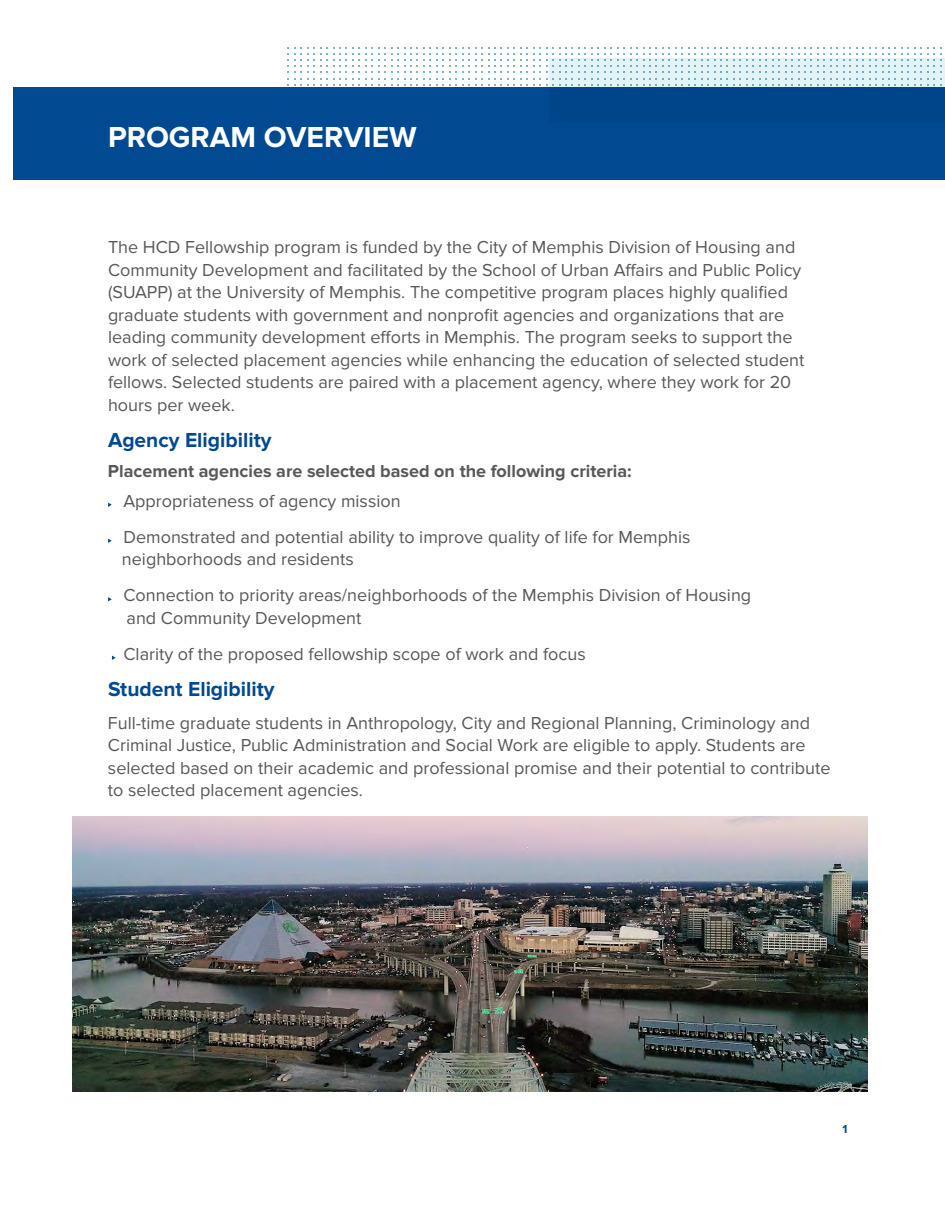
<style>
.page{position:relative;width:945px;height:1215px;background:#fff}
.page>*{position:absolute;margin:0;border:0;box-sizing:border-box;transform-origin:0 0}
.t1{font:700 30px "Proxima Nova";color:#fff}
.t2{font:700 21px "Proxima Nova";color:#014990}
.t3{font:18px/22.5px "Proxima Nova";color:#57585a}
.t4{font:700 18px "Proxima Nova";color:#57585a}
.t5{font:700 12px "Proxima Nova";color:#014990}
</style>
<div class="page">
<div style="left:14px;top:87px;width:931px;height:93px;background:#014990"></div>
<svg style="left:108px;top:503px;width:4px;height:4px"></svg>
<svg style="left:108px;top:539px;width:4px;height:4px"></svg>
<svg style="left:108px;top:597px;width:4px;height:4px"></svg>
<div style="left:549px;top:59px;width:396px;height:64px;background:#00458a"></div>
<svg style="left:288px;top:47px;width:657px;height:39px"></svg>
<img style="left:72px;top:817px;width:795px;height:274px">
<h1 class="t1" style="left:108px;top:119px;width:310px">PROGRAM OVERVIEW</h1>
<p class="t3" style="left:108px;top:236px;width:698px">The HCD Fellowship program is funded by the City of Memphis Division of Housing and Community Development and facilitated by the School of Urban Affairs and Public Policy (SUAPP) at the University of Memphis. The competitive program places highly qualified graduate students with government and nonprofit agencies and organizations that are leading community development efforts in Memphis. The program seeks to support the work of selected placement agencies while enhancing the education of selected student fellows. Selected students are paired with a placement agency, where they work for 20 hours per week.</p>
<p class="t2" style="left:108px;top:428px;width:165px">Agency Eligibility</p>
<p class="t4" style="left:108px;top:461px;width:525px">Placement agencies are selected based on the following criteria:</p>
<p class="t3" style="left:123px;top:483px;width:568px;line-height:36px">Appropriateness of agency mission<br>Demonstrated and potential ability to improve quality of life for Memphis</p>
<p class="t3" style="left:122px;top:542px;width:631px;line-height:36px">neighborhoods and residents<br>Connection to priority areas/neighborhoods of the Memphis Division of Housing</p>
<p class="t3" style="left:123px;top:600px;width:464px;line-height:36px">and Community Development<br>Clarity of the proposed fellowship scope of work and focus</p>
<p class="t2" style="left:108px;top:677px;width:168px">Student Eligibility</p>
<p class="t3" style="left:108px;top:712px;width:724px">Full-time graduate students in Anthropology, City and Regional Planning, Criminology and Criminal Justice, Public Administration and Social Work are eligible to apply. Students are selected based on their academic and professional promise and their potential to contribute to selected placement agencies.</p>
<p class="t5" style="left:843px;top:1122px;width:6px">1</p>
</div>
